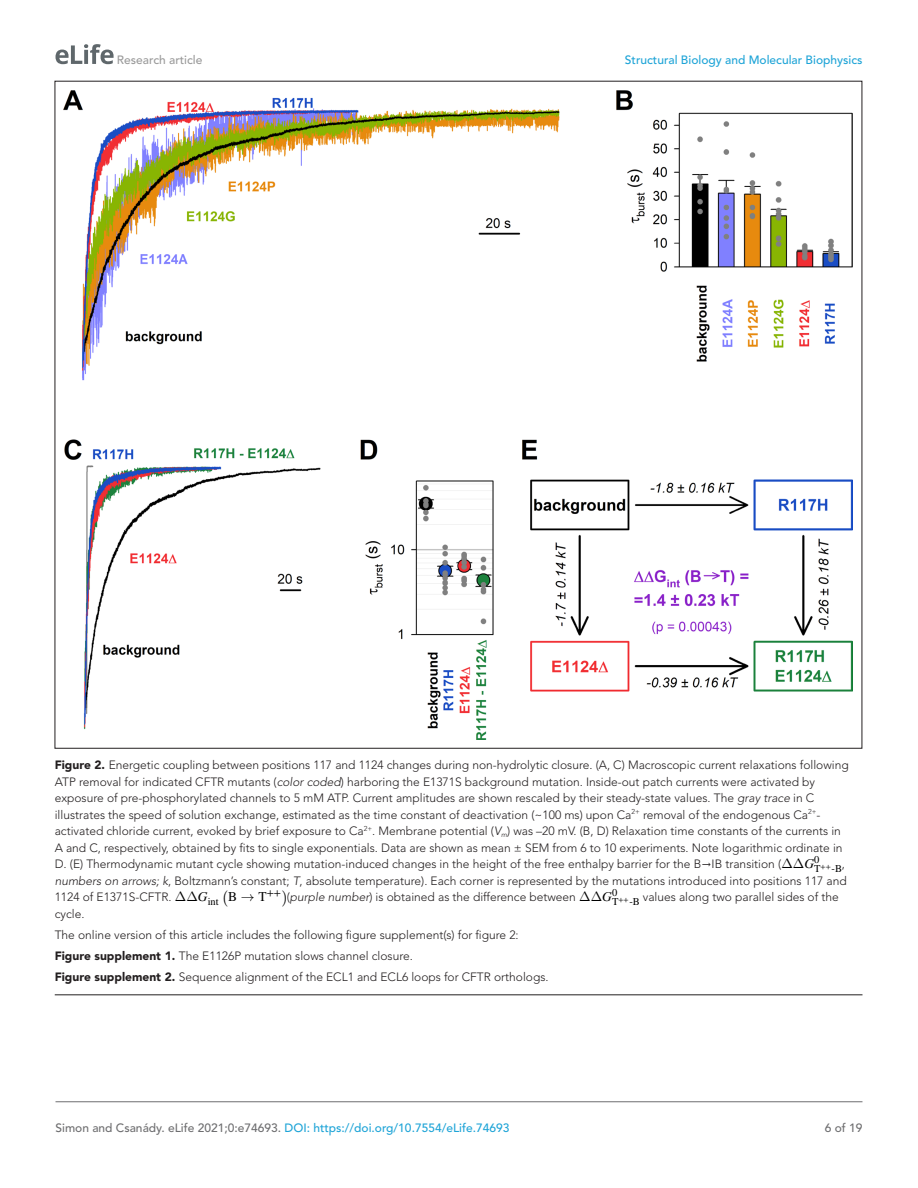
<style>
.page{position:relative;width:918px;height:1188px;background:#fff}
.page>*{position:absolute;margin:0;border:0;box-sizing:border-box;transform-origin:0 0}
.t1{font:13.5px "STIX General";color:#000}
.t2{font:13.5px "CMEX9";color:#000}
.t3{font:300 12px/16.5px "Avenir LT Std";color:#231f20}
.t4{font:500 12px "Avenir LT Std";color:#1ea4d7}
.t5{font:500 12px "Avenir LT Std";color:#9a9a9a}
.t6{font:500 12px "Avenir LT Std";color:#6e6e70}
.t7{font:10.5px "STIX General";color:#000}
.s1{font-weight:900}
.s2{font-style:italic}
.s3{font-family:"CMR9";font-weight:400;font-size:13.5px;color:#000}
.s4{font-family:"STIX General";font-weight:400;font-style:italic;font-size:13.5px;color:#000}
.s5{font-family:"CMSY9"}
.s6{font-family:"STIX General";font-weight:400;font-size:7.5px;color:#000}
.s7{color:#6e6e70}
</style>
<div class="page">
<svg style="left:56px;top:44px;width:58px;height:20px"></svg>
<hr style="left:56px;top:1101px;width:806px;height:1px;background:#6e6e70">
<hr style="left:55px;top:994px;width:807px;height:1px;background:#231f20">
<img style="left:64px;top:90px;width:789px;height:649px">
<p class="t5" style="left:117px;top:53px;width:87px">Research article</p>
<p class="t4" style="left:625px;top:53px;width:239px">Structural Biology and Molecular Biophysics</p>
<p class="t3" style="left:55px;top:757px;width:796px"><span class="s1">Figure 2.</span> Energetic coupling between positions 117 and 1124 changes during non-hydrolytic closure. (A, C) Macroscopic current relaxations following ATP removal for indicated CFTR mutants (<span class="s2">color coded</span>) harboring the E1371S background mutation. Inside-out patch currents were activated by exposure of pre-phosphorylated channels to 5 mM ATP. Current amplitudes are shown rescaled by their steady-state values. The <span class="s2">gray trace</span> in C illustrates the speed of solution exchange, estimated as the time constant of deactivation (~100 ms) upon Ca<sup>2+</sup> removal of the endogenous Ca<sup>2+</sup>- activated chloride current, evoked by brief exposure to Ca<sup>2+</sup>. Membrane potential (<span class="s2">V</span><sub>m</sub>) was –20 mV. (B, D) Relaxation time constants of the currents in A and C, respectively, obtained by fits to single exponentials. Data are shown as mean ± SEM from 6 to 10 experiments. Note logarithmic ordinate in D<span class="s2">.</span> (E) Thermodynamic mutant cycle showing mutation-induced changes in the height of the free enthalpy barrier for the B→IB transition (<span class="s3">∆∆</span><span class="s4">G</span><sup>0</sup></p>
<p class="t7" style="left:814px;top:862px;width:32px">T<sup>++</sup>-B<sup>,</sup></p>
<p class="t3" style="left:55px;top:873px;width:794px"><span class="s2">numbers on arrows; k</span>, Boltzmann’s constant; <span class="s2">T</span>, absolute temperature). Each corner is represented by the mutations introduced into positions 117 and<br>1124 of E1371S-CFTR. <span class="s3">∆∆</span><span class="s4">G</span><sub>int</sub></p>
<p class="t2" style="left:222px;top:878px;width:8px">(</p>
<p class="t1" style="left:228px;top:888px;width:62px">B <span class="s5">→</span> T<sup>++</sup><sup>)</sup></p>
<p class="t3" style="left:287px;top:889px;width:332px">(<span class="s2">purple number</span>) is obtained as the difference between <span class="s3">∆∆</span><span class="s4">G</span><sup>0</sup></p>
<p class="t3" style="left:612px;top:889px;width:228px"><sub>T</sub><span class="s6">++</span><sub>-B</sub> values along two parallel sides of the</p>
<p class="t3" style="left:55px;top:903px;width:495px;line-height:21px">cycle.<br>The online version of this article includes the following figure supplement(s) for figure 2:<br><span class="s1">Figure supplement 1.</span> The E1126P mutation slows channel closure.<br><span class="s1">Figure supplement 2.</span> Sequence alignment of the ECL1 and ECL6 loops for CFTR orthologs.</p>
<p class="t4" style="left:56px;top:1121px;width:455px"><span class="s7">Simon and Csanády. eLife 2021;0:e74693.</span> DOI: https://doi.org/10.7554/eLife.74693</p>
<p class="t6" style="left:825px;top:1121px;width:39px">6 of 19</p>
</div>
